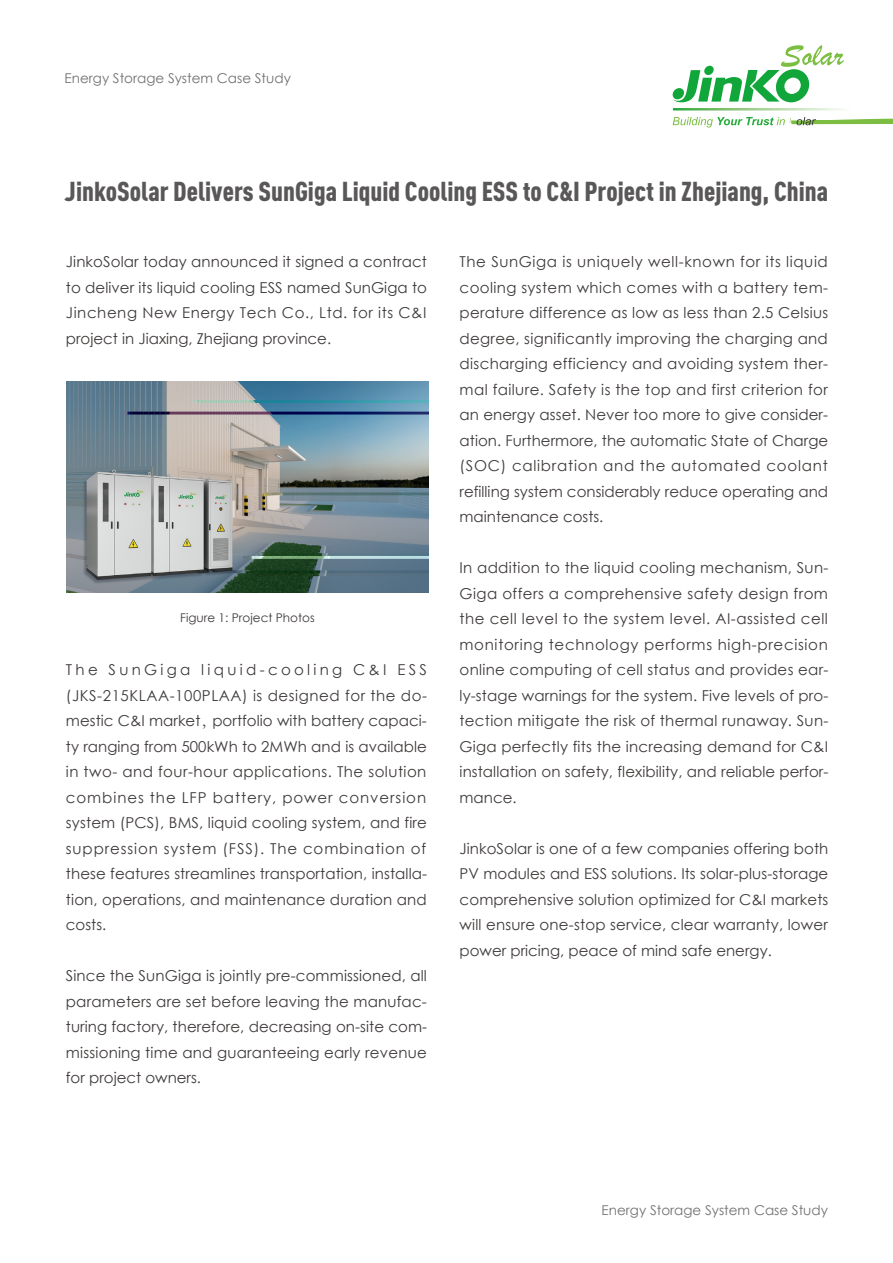
<style>
.page{position:relative;width:893px;height:1263px;background:#fff}
.page>*{position:absolute;margin:0;border:0;box-sizing:border-box;transform-origin:0 0}
.t1{font:900 27px "DIN Cond";color:#595757}
.t2{font:15px/25.5px "Century Gothic";letter-spacing:.005em;color:#3e3a39;text-align:justify}
.t3{font:13.5px "Century Gothic";color:#727171}
.t4{font:12px "Century Gothic";color:#3e3a39}
.s1{font-family:"Adobe Song Std";font-weight:300}
</style>
<div class="page">
<svg style="left:672px;top:45px;width:221px;height:83px"></svg>
<img style="left:67px;top:381px;width:361px;height:211px">
<p class="t3" style="left:65px;top:69px;width:228px">Energy Storage System Case Study</p>
<h1 class="t1" style="left:65px;top:174px;width:765px">JinkoSolar Delivers SunGiga Liquid Cooling ESS to C&amp;I Project in Zhejiang, China</h1>
<p class="t2" style="left:66px;top:249px;width:363px">JinkoSolar today announced it signed a contract to deliver its liquid cooling ESS named SunGiga to Jincheng New Energy Tech Co., Ltd. for its C&amp;I project in Jiaxing, Zhejiang province.</p>
<p class="t4" style="left:180px;top:609px;width:136px">Figure 1: Project Photos</p>
<p class="t2" style="left:66px;top:657px;width:363px">The SunGiga liquid-cooling C&amp;I ESS (JKS-215KLAA-100PLAA) is designed for the do&shy;mestic C&amp;I market<span class="s1">，</span>portfolio with battery capaci&shy;ty ranging from 500kWh to 2MWh and is available in two- and four-hour applications. The solution combines the LFP battery, power conversion system (PCS), BMS, liquid cooling system, and fire suppression system (FSS). The combination of these features streamlines transportation, installa&shy;tion, operations, and maintenance duration and costs.</p>
<p class="t2" style="left:66px;top:963px;width:363px">Since the SunGiga is jointly pre-commissioned, all parameters are set before leaving the manufac&shy;turing factory, therefore, decreasing on-site com&shy;missioning time and guaranteeing early revenue for project owners.</p>
<p class="t2" style="left:460px;top:249px;width:370px">The SunGiga is uniquely well-known for its liquid cooling system which comes with a battery tem&shy;perature difference as low as less than 2.5 Celsius degree, significantly improving the charging and discharging efficiency and avoiding system ther&shy;mal failure. Safety is the top and first criterion for an energy asset. Never too more to give consider&shy;ation. Furthermore, the automatic State of Charge (SOC) calibration and the automated coolant refilling system considerably reduce operating and maintenance costs.</p>
<p class="t2" style="left:460px;top:555px;width:370px">In addition to the liquid cooling mechanism, Sun-Giga offers a comprehensive safety design from the cell level to the system level. AI-assisted cell monitoring technology performs high-precision online computing of cell status and provides ear&shy;ly-stage warnings for the system. Five levels of pro&shy;tection mitigate the risk of thermal runaway. Sun-Giga perfectly fits the increasing demand for C&amp;I installation on safety, flexibility, and reliable perfor&shy;mance.</p>
<p class="t2" style="left:460px;top:835px;width:370px">JinkoSolar is one of a few companies offering both PV modules and ESS solutions. Its solar-plus-storage comprehensive solution optimized for C&amp;I markets will ensure one-stop service, clear warranty, lower power pricing, peace of mind safe energy.</p>
<p class="t3" style="left:602px;top:1200px;width:228px">Energy Storage System Case Study</p>
</div>
